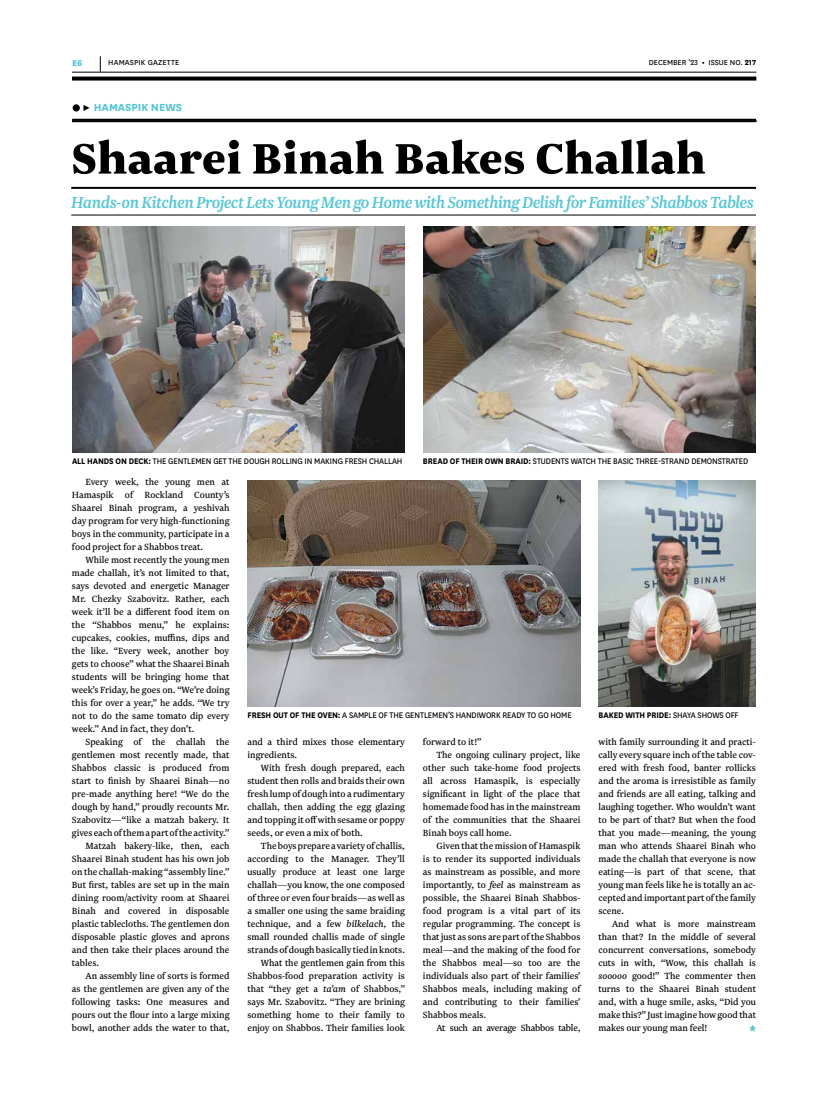
<style>
.page{position:relative;width:828px;height:1116px;background:#fff}
.page>*{position:absolute;margin:0;border:0;box-sizing:border-box;transform-origin:0 0}
.t1{font:900 50px "Newzald";color:#000;scale:1.04 1}
.t2{font:italic 500 18.8px "Newzald";letter-spacing:-.03em;color:#53c6d6;scale:.95 1}
.t3{font:700 12px "National";color:#53c6d6}
.t4{font:10.5px/13px "Newzald";color:#000;text-align:justify}
.t5{font:10.5px "Newzald";letter-spacing:-.02em;color:#000}
.t6{font:800 9.9px "National";color:#53c6d6}
.t7{font:9.5px "National";letter-spacing:-.01em;color:#000;scale:.92 1}
.t8{font:700 9.5px "National";letter-spacing:-.01em;color:#000;scale:.92 1}
.t9{font:8.5px "National";letter-spacing:.01em;color:#000}
.s1{font-weight:700}
.s2{font-weight:400}
.s3{font-style:italic}
</style>
<div class="page">
<hr style="left:72px;top:119px;width:684px;height:2px;background:#000">
<div style="left:73px;top:104px;width:7px;height:8px;background:#000;border-radius:50%"></div>
<svg style="left:83px;top:105px;width:7px;height:6px"></svg>
<hr style="left:72px;top:120px;width:685px;height:2px;background:#000">
<svg style="left:749px;top:1025px;width:7px;height:7px"></svg>
<hr style="left:71px;top:187px;width:685px;height:2px;background:#000">
<hr style="left:71px;top:215px;width:685px;height:1px;background:#000">
<img style="left:423px;top:226px;width:333px;height:227px">
<img style="left:72px;top:226px;width:333px;height:227px">
<img style="left:248px;top:480px;width:332px;height:227px">
<img style="left:599px;top:480px;width:157px;height:227px">
<svg style="left:72px;top:77px;width:684px;height:4px;background:#1c1c1c"></svg>
<hr style="left:72px;top:72px;width:684px;height:1px;background:#000">
<svg style="left:100px;top:56px;width:1px;height:16px"></svg>
<p class="t6" style="left:72px;top:55px;width:12px">E6</p>
<p class="t9" style="left:108px;top:57px;width:73px">HAMASPIK GAZETTE</p>
<p class="t9" style="left:649px;top:57px;width:109px">DECEMBER ’23 <span class="s1">•</span> ISSUE NO. <span class="s1">217</span></p>
<p class="t3" style="left:94px;top:99px;width:90px">HAMASPIK NEWS</p>
<h1 class="t1" style="left:71px;top:125px;width:612px">Shaarei Binah Bakes Challah</h1>
<h2 class="t2" style="left:71px;top:190px;width:720px">Hands-on Kitchen Project Lets Young Men go Home with Something Delish for Families’ Shabbos Tables</h2>
<p class="t7" style="left:72px;top:455px;width:361px"><span class="s1">ALL HANDS ON DECK:</span> THE GENTLEMEN GET THE DOUGH ROLLING IN MAKING FRESH CHALLAH</p>
<p class="t7" style="left:423px;top:455px;width:355px"><span class="s1">BREAD OF THEIR OWN BRAID:</span> STUDENTS WATCH THE BASIC THREE-STRAND DEMONSTRATED</p>
<p class="t4" style="left:72px;top:475px;width:159px;text-indent:14px">Every week, the young men at Hamaspik of Rockland County’s Shaarei Binah program, a yeshivah day program for very high-functioning boys in the community, participate in a food project for a Shabbos treat.</p>
<p class="t4" style="left:72px;top:553px;width:159px;text-indent:14px">While most recently the young men made challah, it’s not limited to that, says devoted and energetic Manager Mr. Chezky Szabovitz. Rather, each week it’ll be a different food item on the “Shabbos menu,” he explains: cupcakes, cookies, muffins, dips and the like. “Every week, another boy gets to choose” what the Shaarei Binah students will be bringing home that week’s Friday, he goes on. “We’re doing this for over a year,” he adds. “We try not to do the same tomato dip every week.” And in fact, they don’t.</p>
<p class="t4" style="left:86px;top:735px;width:146px">Speaking of the challah the</p>
<p class="t4" style="left:72px;top:748px;width:159px">gentlemen most recently made, that</p>
<p class="t4" style="left:72px;top:761px;width:159px">Shabbos classic is produced from</p>
<p class="t4" style="left:72px;top:774px;width:159px">start to finish by Shaarei Binah—no</p>
<p class="t4" style="left:72px;top:787px;width:159px">pre-made anything here! “We do the</p>
<p class="t4" style="left:72px;top:800px;width:159px">dough by hand,” proudly recounts Mr.</p>
<p class="t4" style="left:72px;top:813px;width:159px">Szabovitz—“like a matzah bakery. It</p>
<p class="t4" style="left:72px;top:826px;width:159px">gives each of them a part of the activity.”</p>
<p class="t4" style="left:86px;top:839px;width:145px">Matzah bakery-like, then, each</p>
<p class="t4" style="left:72px;top:852px;width:159px">Shaarei Binah student has his own job</p>
<p class="t4" style="left:72px;top:865px;width:159px">on the challah-making “assembly line.”</p>
<p class="t4" style="left:72px;top:878px;width:159px">But first, tables are set up in the main</p>
<p class="t4" style="left:72px;top:891px;width:159px">dining room/activity room at Shaarei</p>
<p class="t4" style="left:72px;top:904px;width:159px">Binah and covered in disposable</p>
<p class="t4" style="left:72px;top:917px;width:159px">plastic tablecloths. The gentlemen don</p>
<p class="t4" style="left:72px;top:930px;width:159px">disposable plastic gloves and aprons</p>
<p class="t4" style="left:72px;top:943px;width:159px">and then take their places around the</p>
<p class="t4" style="left:72px;top:956px;width:29px">tables.</p>
<p class="t4" style="left:86px;top:969px;width:145px">An assembly line of sorts is formed</p>
<p class="t4" style="left:72px;top:982px;width:159px">as the gentlemen are given any of the</p>
<p class="t4" style="left:72px;top:995px;width:159px">following tasks: One measures and</p>
<p class="t4" style="left:72px;top:1008px;width:159px">pours out the flour into a large mixing</p>
<p class="t4" style="left:72px;top:1021px;width:159px">bowl, another adds the water to that,</p>
<p class="t7" style="left:248px;top:709px;width:354px"><span class="s1">FRESH OUT OF THE OVEN:</span> A SAMPLE OF THE GENTLEMEN’S HANDIWORK READY TO GO HOME</p>
<p class="t8" style="left:598px;top:709px;width:154px">BAKED WITH PRIDE: <span class="s2">SHAYA SHOWS OFF</span></p>
<p class="t4" style="left:247px;top:735px;width:159px">and a third mixes those elementary ingredients.</p>
<p class="t4" style="left:247px;top:761px;width:159px;text-indent:14px">With fresh dough prepared, each student then rolls and braids their own fresh lump of dough into a rudimentary challah, then adding the egg glazing and topping it off with sesame or poppy seeds, or even a mix of both.</p>
<p class="t4" style="left:247px;top:839px;width:159px;text-align:right">The boys prepare a variety of challis, according to the Manager. They’ll usually produce at least one large challah—you know, the one composed of three or even four braids—as well as a smaller one using the same braiding technique, and a few <span class="s3">bilkelach</span>, the small rounded challis made of single strands of dough basically tied in knots.<br>What the gentlemen gain from this Shabbos-food preparation activity is that “they get a <span class="s3">ta’am</span> of Shabbos,” says Mr. Szabovitz. “They are brining something home to their family to enjoy on Shabbos. Their families look</p>
<p class="t4" style="left:423px;top:735px;width:60px">forward to it!”</p>
<p class="t4" style="left:436px;top:748px;width:145px">The ongoing culinary project, like</p>
<p class="t4" style="left:423px;top:761px;width:159px">other such take-home food projects</p>
<p class="t4" style="left:423px;top:774px;width:159px">all across Hamaspik, is especially</p>
<p class="t4" style="left:423px;top:787px;width:159px">significant in light of the place that</p>
<p class="t4" style="left:423px;top:800px;width:159px">homemade food has in the mainstream</p>
<p class="t4" style="left:423px;top:813px;width:159px">of the communities that the Shaarei</p>
<p class="t4" style="left:423px;top:826px;width:90px">Binah boys call home.</p>
<p class="t4" style="left:436px;top:839px;width:146px">Given that the mission of Hamaspik</p>
<p class="t4" style="left:423px;top:852px;width:159px">is to render its supported individuals</p>
<p class="t4" style="left:423px;top:865px;width:159px">as mainstream as possible, and more</p>
<p class="t4" style="left:423px;top:878px;width:159px">importantly, to <span class="s3">feel</span> as mainstream as</p>
<p class="t4" style="left:423px;top:891px;width:159px">possible, the Shaarei Binah Shabbos-</p>
<p class="t4" style="left:423px;top:904px;width:159px">food program is a vital part of its</p>
<p class="t4" style="left:423px;top:917px;width:159px">regular programming. The concept is</p>
<p class="t4" style="left:423px;top:930px;width:159px">that just as sons are part of the Shabbos</p>
<p class="t4" style="left:423px;top:943px;width:159px">meal—and the making of the food for</p>
<p class="t4" style="left:423px;top:956px;width:159px">the Shabbos meal—so too are the</p>
<p class="t4" style="left:423px;top:969px;width:159px">individuals also part of their families’</p>
<p class="t4" style="left:423px;top:982px;width:159px">Shabbos meals, including making of</p>
<p class="t4" style="left:423px;top:995px;width:159px">and contributing to their families’</p>
<p class="t4" style="left:423px;top:1008px;width:65px">Shabbos meals.</p>
<p class="t5" style="left:436px;top:1021px;width:146px">At such an average Shabbos table,</p>
<p class="t4" style="left:598px;top:735px;width:159px">with family surrounding it and practi&shy;cally every square inch of the table cov&shy;ered with fresh food, banter rollicks and the aroma is irresistible as family and friends are all eating, talking and laughing together. Who wouldn’t want to be part of that? But when the food that you made—meaning, the young man who attends Shaarei Binah who made the challah that everyone is now eating—is part of that scene, that young man feels like he is totally an ac&shy;cepted and important part of the family scene.</p>
<p class="t4" style="left:598px;top:917px;width:159px;text-indent:14px">And what is more mainstream than that? In the middle of several concurrent conversations, somebody cuts in with, “Wow, this challah is <span class="s3">sooooo</span> good!” The commenter then turns to the Shaarei Binah student and, with a huge smile, asks, “Did you make this?” Just imagine how good that makes our young man feel!</p>
</div>
